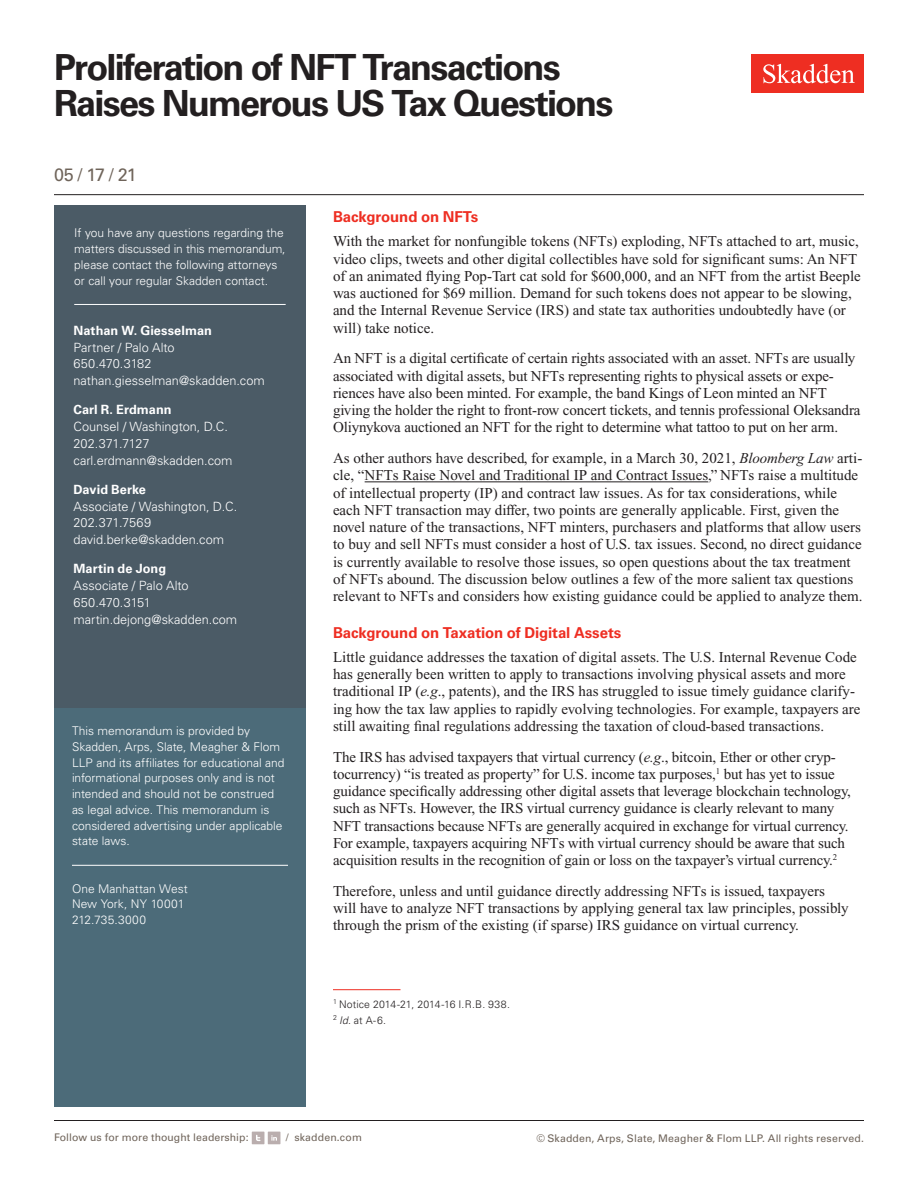
<style>
.page{position:relative;width:918px;height:1188px;background:#fff}
.page>*{position:absolute;margin:0;border:0;box-sizing:border-box;transform-origin:0 0}
.t1{font:700 36px/36px "Univers LT Std";letter-spacing:-.05em;color:#231f20}
.Date{font:18px "Univers LT Std";color:#6f645a}
.Main_Body{font:15px/17.2px "Times New Roman PS Std";color:#231f20}
.First_Level_Heading{font:700 15px "Univers LT Std";letter-spacing:-.01em;color:#ee2e22}
.Contacts{font:300 12.75px "Univers LT Std";color:#fff}
.Contacts_Name{font:700 12.75px "Univers LT Std";letter-spacing:.005em;color:#fff}
.Contacts-2{font:300 12.75px "Univers LT Std";letter-spacing:-.02em;color:#fff}
.Sidebar_body_rule_be{font:300 12px/15.8px "Univers LT Std";color:#fff}
.Firm_Address{font:300 12px/15.8px "Univers LT Std";color:#fff}
.t2{font:10.5px "Univers LT Std";letter-spacing:.01em;color:#6f645a}
.Footnote{font:300 10.5px "Univers LT Std";letter-spacing:.01em;color:#231f20}
.s1{font-style:italic}
</style>
<div class="page">
<div style="left:752px;top:54px;width:112px;height:39px;background:#ee2e22"></div>
<svg style="left:763px;top:64px;width:92px;height:19px"></svg>
<hr style="left:54px;top:1120px;width:810px;height:1px;background:#231f20">
<hr style="left:54px;top:194px;width:810px;height:1px;background:#231f20">
<div style="left:252px;top:1132px;width:12px;height:12px;background:#baaeae"></div>
<svg style="left:256px;top:1135px;width:4px;height:6px"></svg>
<div style="left:268px;top:1132px;width:12px;height:12px;background:#baaeae"></div>
<svg style="left:271px;top:1135px;width:6px;height:6px"></svg>
<div style="left:54px;top:206px;width:252px;height:506px;background:#4b5b66"></div>
<hr style="left:74px;top:304px;width:212px;height:1px;background:#fff">
<div style="left:54px;top:708px;width:252px;height:399px;background:#4c6b79"></div>
<hr style="left:72px;top:865px;width:216px;height:1px;background:#fff">
<hr style="left:365px;top:481px;width:343px;height:1px;background:#231f20">
<hr style="left:333px;top:989px;width:67px;height:1px;background:#ee2e22">
<h1 class="t1" style="left:54px;top:50px;width:561px">Proliferation of NFT Transactions<br>Raises Numerous US Tax Questions</h1>
<p class="Date" style="left:54px;top:164px;width:84px">05 / 17 / 21</p>
<p class="Sidebar_body_rule_be" style="left:74px;top:225px;width:213px">If you have any questions regarding the matters discussed in this memorandum, please contact the following attorneys or call your regular Skadden contact.</p>
<p class="Contacts_Name" style="left:74px;top:323px;width:140px">Nathan W. Giesselman</p>
<p class="Contacts" style="left:74px;top:339px;width:103px">Partner / Palo Alto</p>
<p class="Contacts" style="left:74px;top:356px;width:80px">650.470.3182</p>
<p class="Contacts" style="left:74px;top:373px;width:193px">nathan.giesselman@skadden.com</p>
<p class="Contacts_Name" style="left:74px;top:402px;width:100px">Carl R. Erdmann</p>
<p class="Contacts" style="left:74px;top:419px;width:156px">Counsel / Washington, D.C.</p>
<p class="Contacts" style="left:74px;top:436px;width:77px">202.371.7127</p>
<p class="Contacts" style="left:74px;top:453px;width:161px">carl.erdmann@skadden.com</p>
<p class="Contacts_Name" style="left:74px;top:482px;width:74px">David Berke</p>
<p class="Contacts" style="left:74px;top:498px;width:165px">Associate / Washington, D.C.</p>
<p class="Contacts" style="left:74px;top:515px;width:79px">202.371.7569</p>
<p class="Contacts" style="left:74px;top:532px;width:152px">david.berke@skadden.com</p>
<p class="Contacts_Name" style="left:74px;top:561px;width:94px">Martin de Jong</p>
<p class="Contacts" style="left:74px;top:578px;width:117px">Associate / Palo Alto</p>
<p class="Contacts-2" style="left:74px;top:595px;width:79px">650.470.3151</p>
<p class="Contacts" style="left:74px;top:612px;width:165px">martin.dejong@skadden.com</p>
<p class="Sidebar_body_rule_be" style="left:72px;top:723px;width:214px">This memorandum is provided by Skadden, Arps, Slate, Meagher &amp; Flom LLP and its affiliates for educational and informational purposes only and is not intended and should not be construed as legal advice. This memorandum is considered advertising under applicable state laws.</p>
<p class="Firm_Address" style="left:72px;top:881px;width:117px">One Manhattan West<br>New York, NY 10001<br>212.735.3000</p>
<h1 class="First_Level_Heading" style="left:333px;top:208px;width:147px">Background on NFTs</h1>
<p class="Main_Body" style="left:333px;top:233px;width:529px">With the market for nonfungible tokens (NFTs) exploding, NFTs attached to art, music, video clips, tweets and other digital collectibles have sold for significant sums: An NFT of an animated flying Pop-Tart cat sold for $600,000, and an NFT from the artist Beeple was auctioned for $69 million. Demand for such tokens does not appear to be slowing, and the Internal Revenue Service (IRS) and state tax authorities undoubtedly have (or will) take notice.</p>
<p class="Main_Body" style="left:333px;top:350px;width:529px">An NFT is a digital certificate of certain rights associated with an asset. NFTs are usually associated with digital assets, but NFTs representing rights to physical assets or expe&shy;riences have also been minted. For example, the band Kings of Leon minted an NFT giving the holder the right to front-row concert tickets, and tennis professional Oleksandra Oliynykova auctioned an NFT for the right to determine what tattoo to put on her arm.</p>
<p class="Main_Body" style="left:333px;top:450px;width:531px">As other authors have described, for example, in a March 30, 2021, <span class="s1">Bloomberg Law</span> arti&shy;cle, “NFTs Raise Novel and Traditional IP and Contract Issues,” NFTs raise a multitude of intellectual property (IP) and contract law issues. As for tax considerations, while each NFT transaction may differ, two points are generally applicable. First, given the novel nature of the transactions, NFT minters, purchasers and platforms that allow users to buy and sell NFTs must consider a host of U.S. tax issues. Second, no direct guidance is currently available to resolve those issues, so open questions about the tax treatment of NFTs abound. The discussion below outlines a few of the more salient tax questions relevant to NFTs and considers how existing guidance could be applied to analyze them.</p>
<h1 class="First_Level_Heading" style="left:333px;top:624px;width:290px">Background on Taxation of Digital Assets</h1>
<p class="Main_Body" style="left:333px;top:648px;width:529px">Little guidance addresses the taxation of digital assets. The U.S. Internal Revenue Code has generally been written to apply to transactions involving physical assets and more traditional IP (<span class="s1">e.g</span>., patents), and the IRS has struggled to issue timely guidance clarify&shy;ing how the tax law applies to rapidly evolving technologies. For example, taxpayers are still awaiting final regulations addressing the taxation of cloud-based transactions.</p>
<p class="Main_Body" style="left:333px;top:748px;width:519px">The IRS has advised taxpayers that virtual currency (<span class="s1">e.g</span>., bitcoin, Ether or other cryp&shy;tocurrency) “is treated as property” for U.S. income tax purposes,<sup>1</sup> but has yet to issue guidance specifically addressing other digital assets that leverage blockchain technology, such as NFTs. However, the IRS virtual currency guidance is clearly relevant to many NFT transactions because NFTs are generally acquired in exchange for virtual currency.<br>For example, taxpayers acquiring NFTs with virtual currency should be aware that such acquisition results in the recognition of gain or loss on the taxpayer’s virtual currency.<sup>2</sup></p>
<p class="Main_Body" style="left:333px;top:882px;width:517px">Therefore, unless and until guidance directly addressing NFTs is issued, taxpayers will have to analyze NFT transactions by applying general tax law principles, possibly through the prism of the existing (if sparse) IRS guidance on virtual currency.</p>
<p class="Footnote" style="left:333px;top:998px;width:178px"><sup>1</sup> Notice 2014-21, 2014-16 I.R.B. 938.</p>
<p class="Footnote" style="left:333px;top:1014px;width:55px"><sup>2</sup> <span class="s1">Id</span>. at A-6.</p>
<p class="t2" style="left:54px;top:1131px;width:196px">Follow us for more thought leadership:</p>
<p class="t2" style="left:286px;top:1131px;width:77px">/ skadden.com</p>
<p class="t2" style="left:536px;top:1132px;width:329px">© Skadden, Arps, Slate, Meagher &amp; Flom LLP. All rights reserved.</p>
</div>
